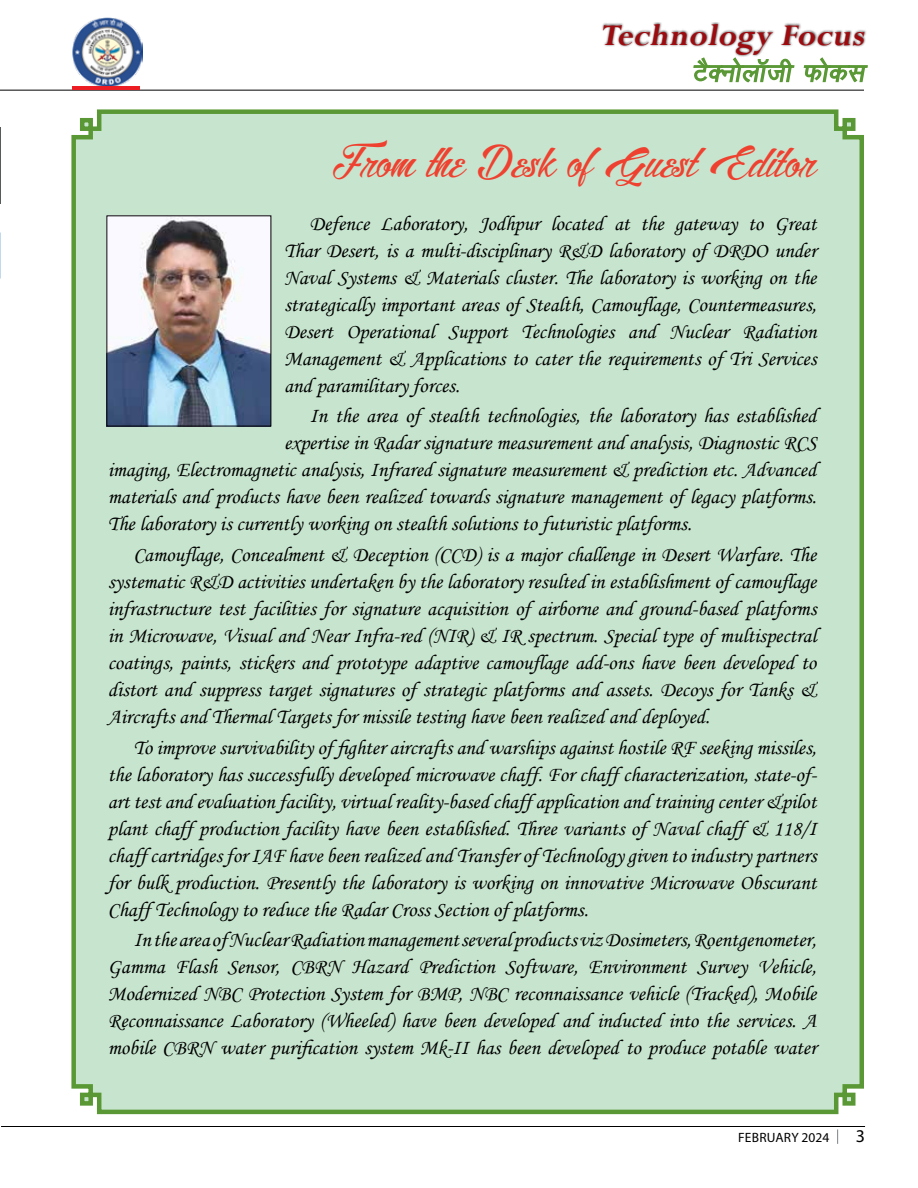
<style>
.page{position:relative;width:918px;height:1188px;background:#fff}
.page>*{position:absolute;margin:0;border:0;box-sizing:border-box;transform-origin:0 0}
.t1{font:39px "Alisandra Demo";color:#ef4130}
.t2{font:italic 700 33.6px "Perpetua";color:#9e0b0f}
.t3{font:21px/27px "Monotype Corsiva";color:#000;text-align:justify}
.t4{font:18px "Myriad Pro";color:#000}
.t5{font:13.5px "Myriad Pro";letter-spacing:.015em;color:#000}
</style>
<div class="page">
<svg style="left:692px;top:58px;width:103px;height:32px"></svg>
<svg style="left:803px;top:58px;width:65px;height:32px"></svg>
<div style="left:601px;top:22px;width:266px;height:36px;background:#000;opacity:.75"></div>
<hr style="left:0;top:90px;width:864px;height:1px;background:#000">
<img style="left:73px;top:17px;width:69px;height:69px">
<hr style="left:72px;top:86px;width:68px;height:4px;background:#ed1d24">
<hr style="left:1px;top:1126px;width:864px;height:1px;background:#000">
<svg style="left:837px;top:1129px;width:1px;height:15px"></svg>
<hr style="left:0;top:128px;width:1px;height:76px;background:#58595b">
<div style="left:71px;top:109px;width:793px;height:1006px;background:#c7e5ce"></div>
<img style="left:108px;top:217px;width:161px;height:207px">
<h2 class="t2" style="left:600px;top:14px;width:273px">Technology Focus</h2>
<h1 class="t1" style="left:332px;top:140px;width:485px">From the Desk of Guest Editor</h1>
<p class="t3" style="left:284px;top:210px;width:534px;text-indent:26px">Defence Laboratory, Jodhpur located at the gateway to Great Thar Desert, is a multi-disciplinary R&amp;D laboratory of DRDO under Naval Systems &amp; Materials cluster. The laboratory is working on the strategically important areas of Stealth, Camouflage, Countermeasures, Desert Operational Support Technologies and Nuclear Radiation Management &amp; Applications to cater the requirements of Tri Services and paramilitary forces.</p>
<p class="t3" style="left:310px;top:403px;width:508px">In the area of stealth technologies, the laboratory has established</p>
<p class="t3" style="left:284px;top:430px;width:534px">expertise in Radar signature measurement and analysis, Diagnostic RCS</p>
<p class="t3" style="left:108px;top:457px;width:710px">imaging, Electromagnetic analysis, Infrared signature measurement &amp; prediction etc. Advanced</p>
<p class="t3" style="left:108px;top:484px;width:710px">materials and products have been realized towards signature management of legacy platforms.</p>
<p class="t3" style="left:108px;top:511px;width:585px">The laboratory is currently working on stealth solutions to futuristic platforms.</p>
<p class="t3" style="left:108px;top:541px;width:710px;text-indent:26px">Camouflage, Concealment &amp; Deception (CCD) is a major challenge in Desert Warfare. The systematic R&amp;D activities undertaken by the laboratory resulted in establishment of camouflage infrastructure test facilities for signature acquisition of airborne and ground-based platforms in Microwave, Visual and Near Infra-red (NIR) &amp; IR spectrum. Special type of multispectral coatings, paints, stickers and prototype adaptive camouflage add-ons have been developed to distort and suppress target signatures of strategic platforms and assets. Decoys for Tanks &amp; Aircrafts and Thermal Targets for missile testing have been realized and deployed.</p>
<p class="t3" style="left:108px;top:734px;width:711px;text-indent:26px">To improve survivability of fighter aircrafts and warships against hostile RF seeking missiles, the laboratory has successfully developed microwave chaff. For chaff characterization, state-of&shy;art test and evaluation facility, virtual reality-based chaff application and training center &amp;pilot plant chaff production facility have been established. Three variants of Naval chaff &amp; 118/I chaff cartridges for IAF have been realized and Transfer of Technology given to industry partners for bulk production. Presently the laboratory is working on innovative Microwave Obscurant Chaff Technology to reduce the Radar Cross Section of platforms.</p>
<p class="t3" style="left:108px;top:926px;width:710px;text-indent:26px">In the area of Nuclear Radiation management several products viz Dosimeters, Roentgenometer, Gamma Flash Sensor, CBRN Hazard Prediction Software, Environment Survey Vehicle, Modernized NBC Protection System for BMP, NBC reconnaissance vehicle (Tracked), Mobile Reconnaissance Laboratory (Wheeled) have been developed and inducted into the services. A mobile CBRN water purification system Mk-II has been developed to produce potable water</p>
<p class="t5" style="left:738px;top:1129px;width:93px">FEBRUARY 2024</p>
<p class="t4" style="left:856px;top:1125px;width:11px">3</p>
</div>
